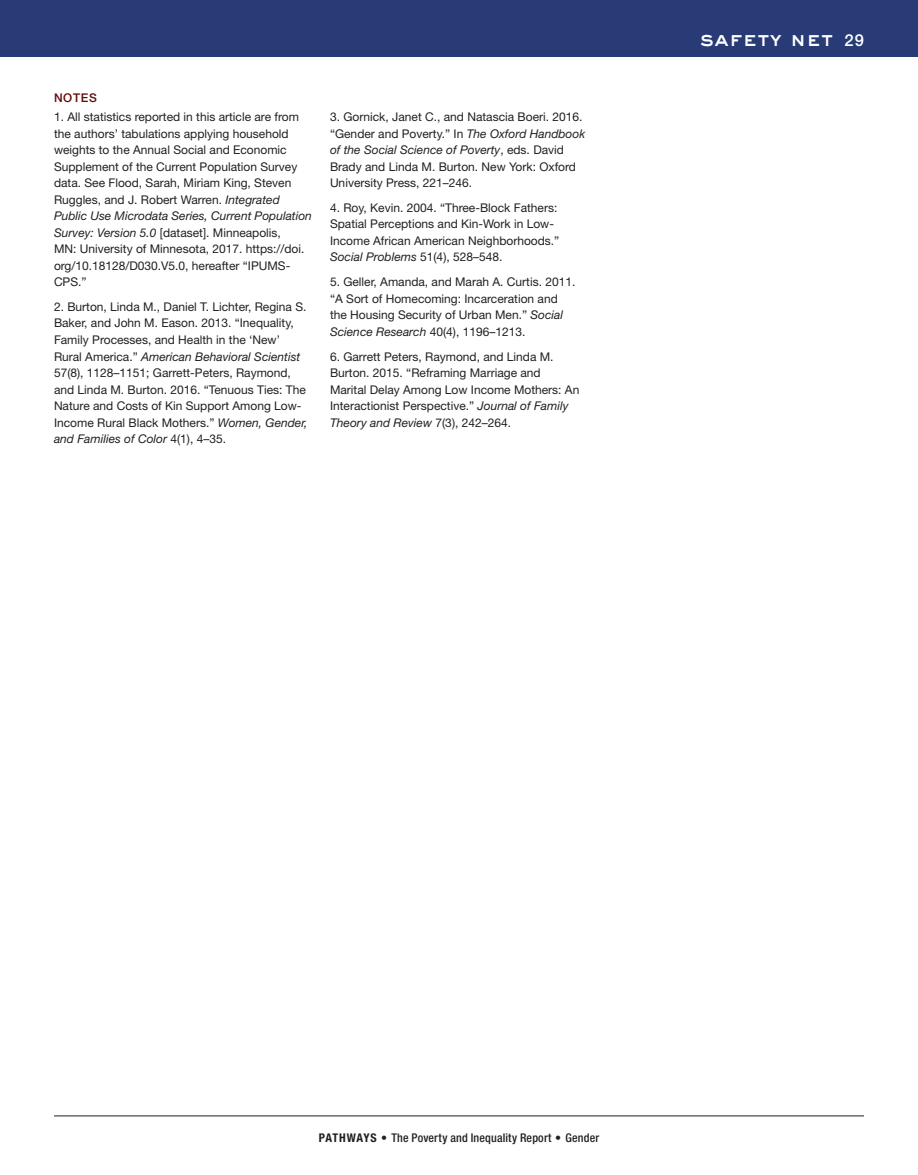
<style>
.page{position:relative;width:918px;height:1175px;background:#fff}
.page>*{position:absolute;margin:0;border:0;box-sizing:border-box;transform-origin:0 0}
.t1{font:21px "AT Sackers Heavy Gothic";color:#fff}
.resources{font:12px/16.5px "Helvetica Neue";color:#231f20}
.t2{font:500 condensed 12px "Helvetica Neue";letter-spacing:.015em;color:#231f20}
.note_head{font:500 12px "Helvetica Neue";letter-spacing:.055em;color:#640b0a}
.s1{font-style:italic}
.s2{font-family:"Helvetica Neue";font-weight:500;font-size:16.5px}
.s3{font-weight:700}
</style>
<div class="page">
<div style="left:0;top:0;width:918px;height:57px;background:#283b77"></div>
<hr style="left:54px;top:1115px;width:810px;height:1px;background:#231f20">
<p class="note_head" style="left:54px;top:90px;width:44px">NOTES</p>
<p class="resources" style="left:54px;top:108px;width:260px">1. All statistics reported in this article are from the authors’ tabulations applying household weights to the Annual Social and Economic Supplement of the Current Population Survey data. See Flood, Sarah, Miriam King, Steven Ruggles, and J. Robert Warren. <span class="s1">Integrated Public Use Microdata Series, Current Population Survey: Version 5.0</span> [dataset]. Minneapolis,<br>MN: University of Minnesota, 2017. https://doi. org/10.18128/D030.V5.0, hereafter “IPUMS-CPS.”</p>
<p class="resources" style="left:54px;top:298px;width:255px">2. Burton, Linda M., Daniel T. Lichter, Regina S.<br>Baker, and John M. Eason. 2013. “Inequality, Family Processes, and Health in the ‘New’ Rural America.” <span class="s1">American Behavioral Scientist </span>57(8), 1128–1151; Garrett-Peters, Raymond, and Linda M. Burton. 2016. “Tenuous Ties: The Nature and Costs of Kin Support Among Low-Income Rural Black Mothers.” <span class="s1">Women, Gender, and Families of Color</span> 4(1), 4–35.</p>
<p class="resources" style="left:330px;top:108px;width:257px">3. Gornick, Janet C., and Natascia Boeri. 2016. “Gender and Poverty.” In <span class="s1">The Oxford Handbook of the Social Science of Poverty</span>, eds. David Brady and Linda M. Burton. New York: Oxford University Press, 221–246.</p>
<p class="resources" style="left:330px;top:199px;width:231px">4. Roy, Kevin. 2004. “Three-Block Fathers:<br>Spatial Perceptions and Kin-Work in Low-Income African American Neighborhoods.” <span class="s1">Social Problems</span> 51(4), 528–548.</p>
<p class="resources" style="left:330px;top:273px;width:247px">5. Geller, Amanda, and Marah A. Curtis. 2011. “A Sort of Homecoming: Incarceration and the Housing Security of Urban Men.” <span class="s1">Social Science Research</span> 40(4), 1196–1213.</p>
<p class="resources" style="left:330px;top:348px;width:251px">6. Garrett‐Peters, Raymond, and Linda M.<br>Burton. 2015. “Reframing Marriage and Marital Delay Among Low‐Income Mothers: An Interactionist Perspective.” <span class="s1">Journal of Family Theory and Review</span> 7(3), 242–264.</p>
<p class="t1" style="left:700px;top:24px;width:166px">safety net <span class="s2">29</span></p>
<p class="t2" style="left:319px;top:1130px;width:282px"><span class="s3">PATHWAYS •</span> The Poverty and Inequality Report <span class="s3">•</span> Gender</p>
</div>
